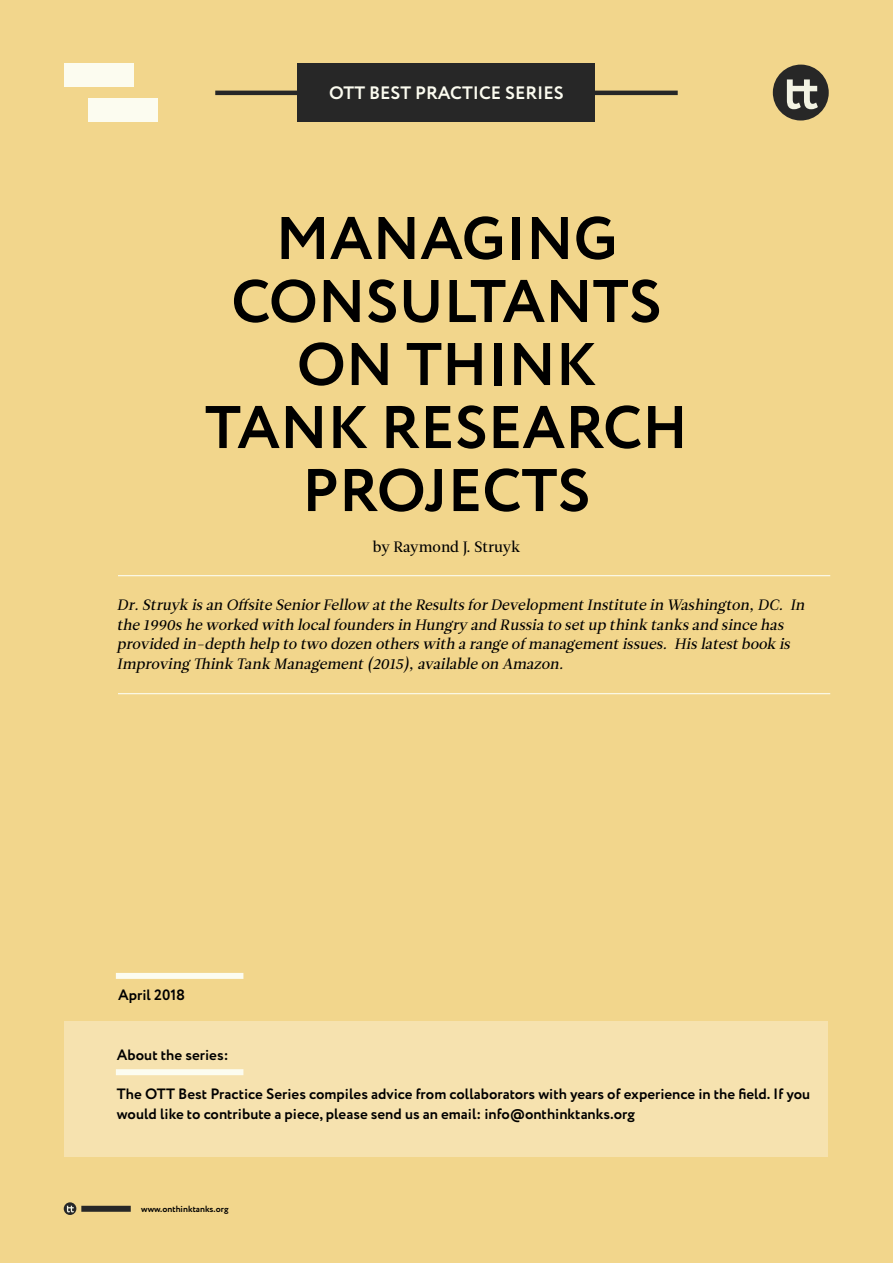
<style>
.page{position:relative;width:893px;height:1263px;background:#fff}
.page>*{position:absolute;margin:0;border:0;box-sizing:border-box;transform-origin:0 0}
.t1{font:700 60px/63px "Circe";color:#000;text-align:center}
.t2{font:700 18px "Circe";color:#fcfcf0}
.t3{font:italic 15px/19.5px "Leitura Roman 2";color:#000}
.t4{font:700 15px/19.5px "Circe";color:#000}
.t5{font:15px "Leitura Roman 2";color:#000}
.t6{font:700 9px "Circe";color:#000}
</style>
<div class="page">
<div style="left:1px;top:1px;width:892px;height:1262px;background:#f2d68c"></div>
<div style="left:65px;top:1021px;width:763px;height:136px;background:#f6e2af"></div>
<hr style="left:118px;top:575px;width:712px;height:1px;background:#fcfcf0">
<hr style="left:118px;top:693px;width:712px;height:1px;background:#fcfcf0">
<div style="left:116px;top:1069px;width:127px;height:6px;background:#fcfcf0"></div>
<hr style="left:215px;top:91px;width:463px;height:4px;background:#272727">
<div style="left:298px;top:64px;width:297px;height:58px;background:#272727"></div>
<div style="left:773px;top:64px;width:56px;height:57px;background:#272727;border-radius:50%"></div>
<svg style="left:787px;top:79px;width:31px;height:30px"></svg>
<div style="left:64px;top:64px;width:70px;height:23px;background:#fcfcf0"></div>
<div style="left:88px;top:99px;width:70px;height:23px;background:#fcfcf0"></div>
<div style="left:81px;top:1206px;width:50px;height:6px;background:#272727"></div>
<svg style="left:64px;top:1202px;width:12px;height:13px"></svg>
<svg style="left:67px;top:1206px;width:7px;height:6px"></svg>
<div style="left:116px;top:973px;width:127px;height:6px;background:#fcfcf0"></div>
<p class="t2" style="left:329px;top:81px;width:236px">OTT BEST PRACTICE SERIES</p>
<h1 class="t1" style="left:205px;top:210px;width:484px">MANAGING<br>CONSULTANTS<br>ON THINK<br>TANK RESEARCH<br>PROJECTS</h1>
<p class="t5" style="left:373px;top:538px;width:149px">by Raymond J. Struyk</p>
<p class="t3" style="left:117px;top:596px;width:692px">Dr.Struyk is an Offsite Senior Fellow atthe Results for DevelopmentInstitute in Washington,DC. In the 1990s he worked with localfounders in Hungry and Russia to setup think tanks and since has provided in-depth help to two dozen others with a range ofmanagementissues. His latestbook is Improving Think Tank Management(2015),available on Amazon.</p>
<p class="t4" style="left:118px;top:986px;width:69px">April 2018</p>
<p class="t4" style="left:117px;top:1046px;width:113px">About the series:</p>
<p class="t4" style="left:117px;top:1085px;width:695px">The OTT Best Practice Series compiles advice from collaborators with years of experience in the field. If you would like to contribute a piece, please send us an email: info@onthinktanks.org</p>
<p class="t6" style="left:141px;top:1202px;width:89px">www.onthinktanks.org</p>
</div>
